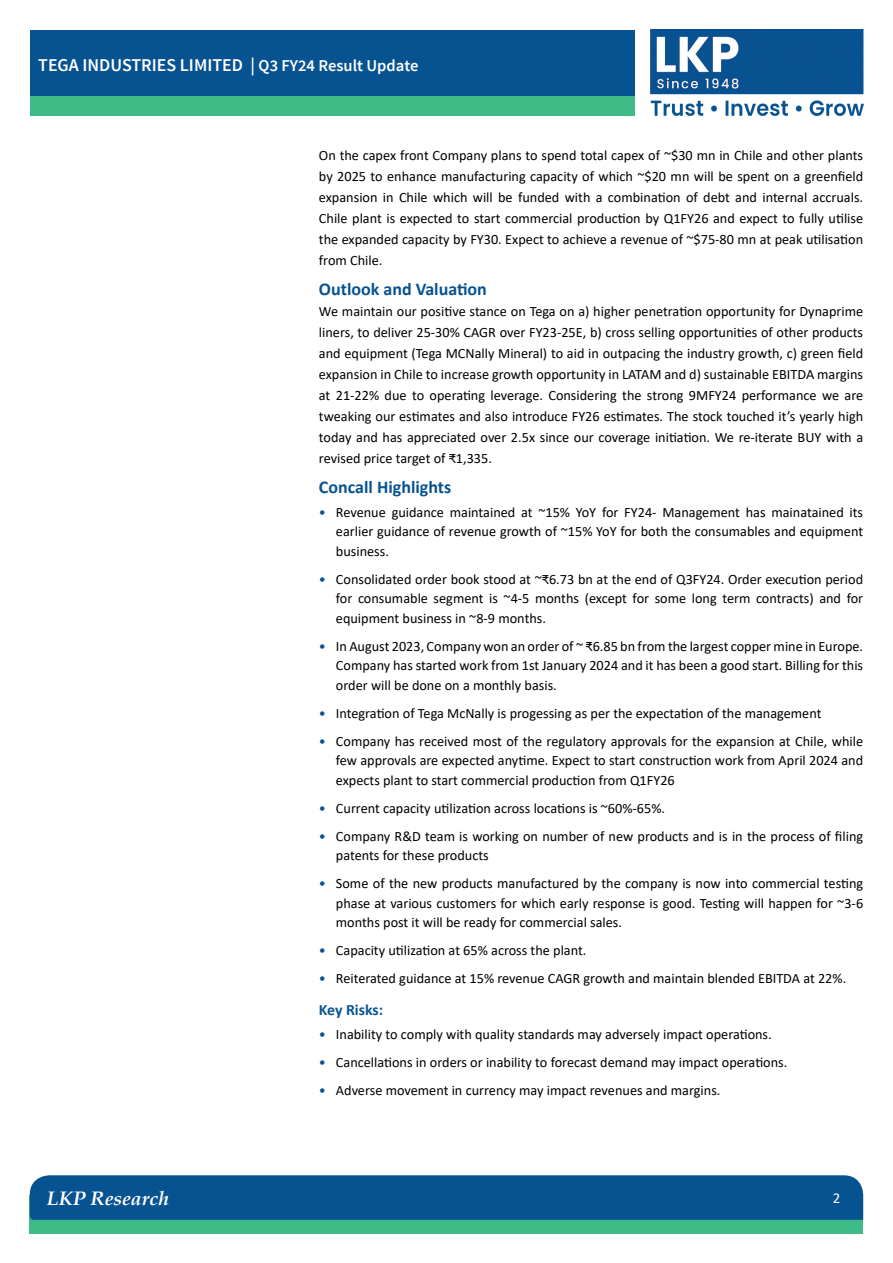
<style>
.page{position:relative;width:893px;height:1263px;background:#fff}
.page>*{position:absolute;margin:0;border:0;box-sizing:border-box;transform-origin:0 0}
.t1{font:italic 700 19.5px "Book Antiqua";color:#fff}
.t2{font:600 18px "Source Sans Pro";color:#fff}
.Paragraph_Head_2{font:700 18px "Calibri";color:#075392}
.Paragraph{font:700 18px "Calibri";color:#075392}
.Paragraph_Head{font:700 15.75px "Calibri";letter-spacing:-.005em;color:#075392}
.t3{font:15px "Calibri";color:#fff}
.Paragraph-2{font:14.25px/21px "Calibri";color:#000;text-align:justify}
.s1{font-size:16.5px}
.s2{color:#075392}
</style>
<div class="page">
<img style="left:651px;top:30px;width:212px;height:85px">
<div style="left:30px;top:85px;width:605px;height:30px;background:#3dba85"></div>
<div style="left:30px;top:30px;width:605px;height:66px;background:#075392"></div>
<div style="left:30px;top:1195px;width:833px;height:38px;background:#3dba85"></div>
<div style="left:30px;top:1175px;width:833px;height:45px;background:#075392"></div>
<p class="t2" style="left:38px;top:53px;width:382px">TEGA INDUSTRIES LIMITED | <span class="s1">Q3 FY24 Result Update</span></p>
<p class="Paragraph-2" style="left:319px;top:144px;width:546px">On the capex front Company plans to spend total capex of ~$30 mn in Chile and other plants by 2025 to enhance manufacturing capacity of which ~$20 mn will be spent on a greenfield expansion in Chile which will be funded with a combination of debt and internal accruals.<br>Chile plant is expected to start commercial production by Q1FY26 and expect to fully utilise the expanded capacity by FY30. Expect to achieve a revenue of ~$75-80 mn at peak utilisation from Chile.</p>
<p class="Paragraph_Head_2" style="left:319px;top:276px;width:170px">Outlook and Valuation</p>
<p class="Paragraph-2" style="left:319px;top:300px;width:546px">We maintain our positive stance on Tega on a) higher penetration opportunity for Dynaprime liners, to deliver 25-30% CAGR over FY23-25E, b) cross selling opportunities of other products and equipment (Tega MCNally Mineral) to aid in outpacing the industry growth, c) green field expansion in Chile to increase growth opportunity in LATAM and d) sustainable EBITDA margins at 21-22% due to operating leverage. Considering the strong 9MFY24 performance we are tweaking our estimates and also introduce FY26 estimates. The stock touched it’s yearly high today and has appreciated over 2.5x since our coverage initiation. We re-iterate BUY with a revised price target of ₹1,335.</p>
<p class="Paragraph" style="left:319px;top:474px;width:134px">Concall Highlights</p>
<p class="Paragraph-2" style="left:336px;top:502px;width:529px;line-height:19.5px;text-indent:-17px"><span class="s2">•</span> Revenue guidance maintained at ~15% YoY for FY24- Management has mainatained its earlier guidance of revenue growth of ~15% YoY for both the consumables and equipment business.</p>
<p class="Paragraph-2" style="left:336px;top:569px;width:529px;line-height:19.5px;text-indent:-17px"><span class="s2">•</span> Consolidated order book stood at ~₹6.73 bn at the end of Q3FY24. Order execution period for consumable segment is ~4-5 months (except for some long term contracts) and for equipment business in ~8-9 months.</p>
<p class="Paragraph-2" style="left:336px;top:636px;width:529px;line-height:19.5px;text-indent:-17px"><span class="s2">•</span> In August 2023, Company won an order of ~ ₹6.85 bn from the largest copper mine in Europe.<br>Company has started work from 1st January 2024 and it has been a good start. Billing for this order will be done on a monthly basis.</p>
<p class="Paragraph-2" style="left:319px;top:702px;width:504px"><span class="s2">•</span> Integration of Tega McNally is progessing as per the expectation of the management</p>
<p class="Paragraph-2" style="left:336px;top:731px;width:529px;line-height:19.5px;text-indent:-17px"><span class="s2">•</span> Company has received most of the regulatory approvals for the expansion at Chile, while few approvals are expected anytime. Expect to start construction work from April 2024 and expects plant to start commercial production from Q1FY26</p>
<p class="Paragraph-2" style="left:319px;top:797px;width:348px"><span class="s2">•</span> Current capacity utilization across locations is ~60%-65%.</p>
<p class="Paragraph-2" style="left:336px;top:826px;width:529px;line-height:19.5px;text-indent:-17px"><span class="s2">•</span> Company R&amp;D team is working on number of new products and is in the process of filing patents for these products</p>
<p class="Paragraph-2" style="left:336px;top:873px;width:529px;line-height:19.5px;text-indent:-17px"><span class="s2">•</span> Some of the new products manufactured by the company is now into commercial testing phase at various customers for which early response is good. Testing will happen for ~3-6 months post it will be ready for commercial sales.</p>
<p class="Paragraph-2" style="left:319px;top:939px;width:269px"><span class="s2">•</span> Capacity utilization at 65% across the plant.</p>
<p class="Paragraph-2" style="left:319px;top:967px;width:529px"><span class="s2">•</span> Reiterated guidance at 15% revenue CAGR growth and maintain blended EBITDA at 22%.</p>
<p class="Paragraph_Head" style="left:319px;top:998px;width:66px">Key Risks:</p>
<p class="Paragraph-2" style="left:319px;top:1023px;width:454px"><span class="s2">•</span> Inability to comply with quality standards may adversely impact operations.</p>
<p class="Paragraph-2" style="left:319px;top:1051px;width:470px"><span class="s2">•</span> Cancellations in orders or inability to forecast demand may impact operations.</p>
<p class="Paragraph-2" style="left:319px;top:1079px;width:403px"><span class="s2">•</span> Adverse movement in currency may impact revenues and margins.</p>
<h1 class="t1" style="left:47px;top:1184px;width:123px">LKP Research</h1>
<p class="t3" style="left:833px;top:1188px;width:9px">2</p>
</div>
